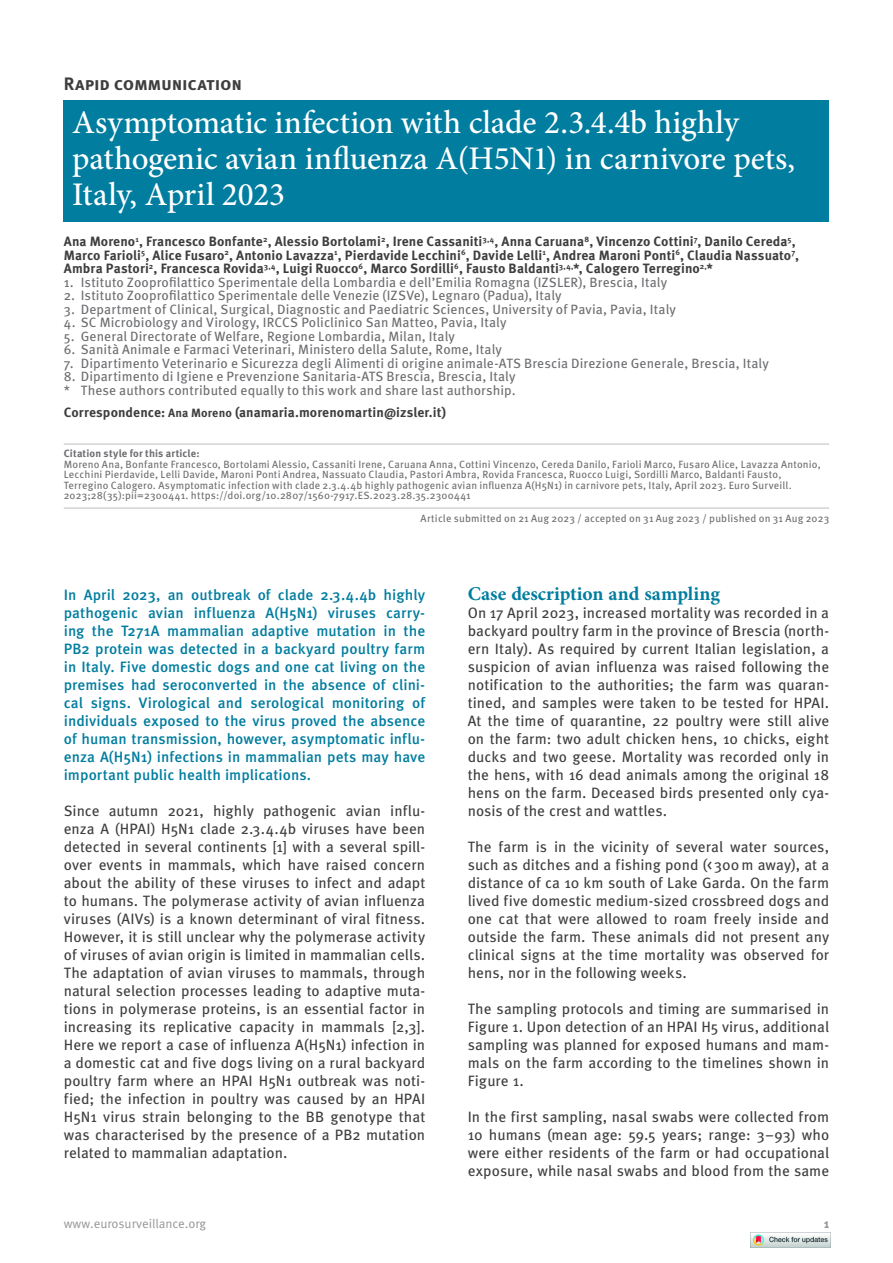
<style>
.page{position:relative;width:893px;height:1263px;background:#fff}
.page>*{position:absolute;margin:0;border:0;box-sizing:border-box;transform-origin:0 0}
.t1{font:500 33px/36px "Minion Pro";letter-spacing:-.005em;color:#fff}
.t2{font:700 19.5px "Minion Pro";color:#007d9f}
.t3{font:700 18px "Meta Pro";letter-spacing:-.015em;color:#3e3e3f}
.t4{font:15px/18px "Meta Pro";color:#3e3e3f;text-align:justify}
.t5{font:500 15px/18px "Meta Pro";color:#007d9f;text-align:justify}
.t6{font:13.5px/13.5px "Meta Pro";letter-spacing:.005em;color:#6c6d70}
.t7{font:700 13.5px/13.5px "Meta Pro";letter-spacing:.005em;color:#3e3e3f}
.t8{font:12.75px "Meta Pro";color:#939598}
.t9{font:700 12.75px "Meta Pro";color:#939598}
.t10{font:10.5px/10.5px "Meta Pro";letter-spacing:.015em;color:#6c6d70}
.t11{font:700 10.5px "Meta Pro";letter-spacing:.015em;color:#6c6d70}
.s1{font-size:12px}
</style>
<div class="page">
<hr style="left:64px;top:444px;width:765px;height:1px;background:#bcbdc0">
<hr style="left:64px;top:508px;width:765px;height:1px;background:#bcbdc0">
<div style="left:64px;top:100px;width:765px;height:122px;background:#007d9f"></div>
<img style="left:750px;top:1232px;width:80px;height:16px">
<p class="t3" style="left:64px;top:72px;width:180px">Rapid communication</p>
<h1 class="t1" style="left:72px;top:104px;width:724px">Asymptomatic infection with clade 2.3.4.4b highly pathogenic avian influenza A(H5N1) in carnivore pets,<br>Italy, April 2023</h1>
<p class="t7" style="left:64px;top:235px;width:737px">Ana Moreno<sup>1</sup>, Francesco Bonfante<sup>2</sup>, Alessio Bortolami<sup>2</sup>, Irene Cassaniti<sup>3,4</sup>, Anna Caruana<sup>8</sup>, Vincenzo Cottini<sup>7</sup>, Danilo Cereda<sup>5</sup>,<br>Marco Farioli<sup>5</sup>, Alice Fusaro<sup>2</sup>, Antonio Lavazza<sup>1</sup>, Pierdavide Lecchini<sup>6</sup>, Davide Lelli<sup>1</sup>, Andrea Maroni Ponti<sup>6</sup>, Claudia Nassuato<sup>7</sup>,<br>Ambra Pastori<sup>2</sup>, Francesca Rovida<sup>3,4</sup>, Luigi Ruocco<sup>6</sup>, Marco Sordilli<sup>6</sup>, Fausto Baldanti<sup>3,4,</sup>*, Calogero Terregino<sup>2,</sup>*</p>
<p class="t6" style="left:64px;top:276px;width:605px">1. Istituto Zooprofilattico Sperimentale della Lombardia e dell’Emilia Romagna (IZSLER), Brescia, Italy</p>
<p class="t6" style="left:64px;top:289px;width:499px">2. Istituto Zooprofilattico Sperimentale delle Venezie (IZSVe), Legnaro (Padua), Italy</p>
<p class="t6" style="left:64px;top:303px;width:614px">3. Department of Clinical, Surgical, Diagnostic and Paediatric Sciences, University of Pavia, Pavia, Italy</p>
<p class="t6" style="left:64px;top:316px;width:444px">4. SC Microbiology and Virology, IRCCS Policlinico San Matteo, Pavia, Italy</p>
<p class="t6" style="left:64px;top:330px;width:393px">5. General Directorate of Welfare, Regione Lombardia, Milan, Italy</p>
<p class="t6" style="left:64px;top:343px;width:440px">6. Sanità Animale e Farmaci Veterinari, Ministero della Salute, Rome, Italy</p>
<p class="t6" style="left:64px;top:357px;width:707px">7. Dipartimento Veterinario e Sicurezza degli Alimenti di origine animale-ATS Brescia Direzione Generale, Brescia, Italy</p>
<p class="t6" style="left:64px;top:370px;width:453px">8. Dipartimento di Igiene e Prevenzione Sanitaria-ATS Brescia, Brescia, Italy * These authors contributed equally to this work and share last authorship.</p>
<p class="t7" style="left:64px;top:406px;width:384px">Correspondence: <span class="s1">Ana Moreno</span> (anamaria.morenomartin@izsler.it)</p>
<p class="t11" style="left:64px;top:447px;width:137px">Citation style for this article:</p>
<p class="t10" style="left:64px;top:459px;width:759px">Moreno Ana, Bonfante Francesco, Bortolami Alessio, Cassaniti Irene, Caruana Anna, Cottini Vincenzo, Cereda Danilo, Farioli Marco, Fusaro Alice, Lavazza Antonio, Lecchini Pierdavide, Lelli Davide, Maroni Ponti Andrea, Nassuato Claudia, Pastori Ambra, Rovida Francesca, Ruocco Luigi, Sordilli Marco, Baldanti Fausto, Terregino Calogero. Asymptomatic infection with clade 2.3.4.4b highly pathogenic avian influenza A(H5N1) in carnivore pets, Italy, April 2023. Euro Surveill.<br>2023;28(35):pii=2300441. https://doi.org/10.2807/1560-7917.ES.2023.28.35.2300441</p>
<p class="t10" style="left:421px;top:514px;width:410px">Article submitted on 21 Aug 2023 / accepted on 31 Aug 2023 / published on 31 Aug 2023</p>
<p class="t5" style="left:64px;top:586px;width:363px">In April 2023, an outbreak of clade 2.3.4.4b highly pathogenic avian influenza A(H5N1) viruses carry&shy;ing the T271A mammalian adaptive mutation in the PB2 protein was detected in a backyard poultry farm in Italy. Five domestic dogs and one cat living on the premises had seroconverted in the absence of clini&shy;cal signs. Virological and serological monitoring of individuals exposed to the virus proved the absence of human transmission, however, asymptomatic influ&shy;enza A(H5N1) infections in mammalian pets may have important public health implications.</p>
<p class="t4" style="left:64px;top:802px;width:363px">Since autumn 2021, highly pathogenic avian influ&shy;enza A (HPAI) H5N1 clade 2.3.4.4b viruses have been detected in several continents [1] with a several spill&shy;over events in mammals, which have raised concern about the ability of these viruses to infect and adapt to humans. The polymerase activity of avian influenza viruses (AIVs) is a known determinant of viral fitness.<br>However, it is still unclear why the polymerase activity of viruses of avian origin is limited in mammalian cells.<br>The adaptation of avian viruses to mammals, through natural selection processes leading to adaptive muta&shy;tions in polymerase proteins, is an essential factor in increasing its replicative capacity in mammals [2,3].<br>Here we report a case of influenza A(H5N1) infection in a domestic cat and five dogs living on a rural backyard poultry farm where an HPAI H5N1 outbreak was noti&shy;fied; the infection in poultry was caused by an HPAI H5N1 virus strain belonging to the BB genotype that was characterised by the presence of a PB2 mutation related to mammalian adaptation.</p>
<h2 class="t2" style="left:468px;top:580px;width:254px">Case description and sampling</h2>
<p class="t4" style="left:468px;top:604px;width:363px">On 17 April 2023, increased mortality was recorded in a backyard poultry farm in the province of Brescia (north&shy;ern Italy). As required by current Italian legislation, a suspicion of avian influenza was raised following the notification to the authorities; the farm was quaran&shy;tined, and samples were taken to be tested for HPAI.<br>At the time of quarantine, 22 poultry were still alive on the farm: two adult chicken hens, 10 chicks, eight ducks and two geese. Mortality was recorded only in the hens, with 16 dead animals among the original 18 hens on the farm. Deceased birds presented only cya&shy;nosis of the crest and wattles.</p>
<p class="t4" style="left:468px;top:838px;width:363px">The farm is in the vicinity of several water sources, such as ditches and a fishing pond (&lt;300m away), at a distance of ca 10 km south of Lake Garda. On the farm lived five domestic medium-sized crossbreed dogs and one cat that were allowed to roam freely inside and outside the farm. These animals did not present any clinical signs at the time mortality was observed for hens, nor in the following weeks.</p>
<p class="t4" style="left:468px;top:1000px;width:363px">The sampling protocols and timing are summarised in Figure 1. Upon detection of an HPAI H5 virus, additional sampling was planned for exposed humans and mam&shy;mals on the farm according to the timelines shown in Figure 1.</p>
<p class="t4" style="left:468px;top:1108px;width:363px">In the first sampling, nasal swabs were collected from 10 humans (mean age: 59.5 years; range: 3–93) who were either residents of the farm or had occupational exposure, while nasal swabs and blood from the same</p>
<p class="t8" style="left:64px;top:1215px;width:144px">www.eurosurveillance.org</p>
<p class="t9" style="left:824px;top:1215px;width:7px">1</p>
</div>
